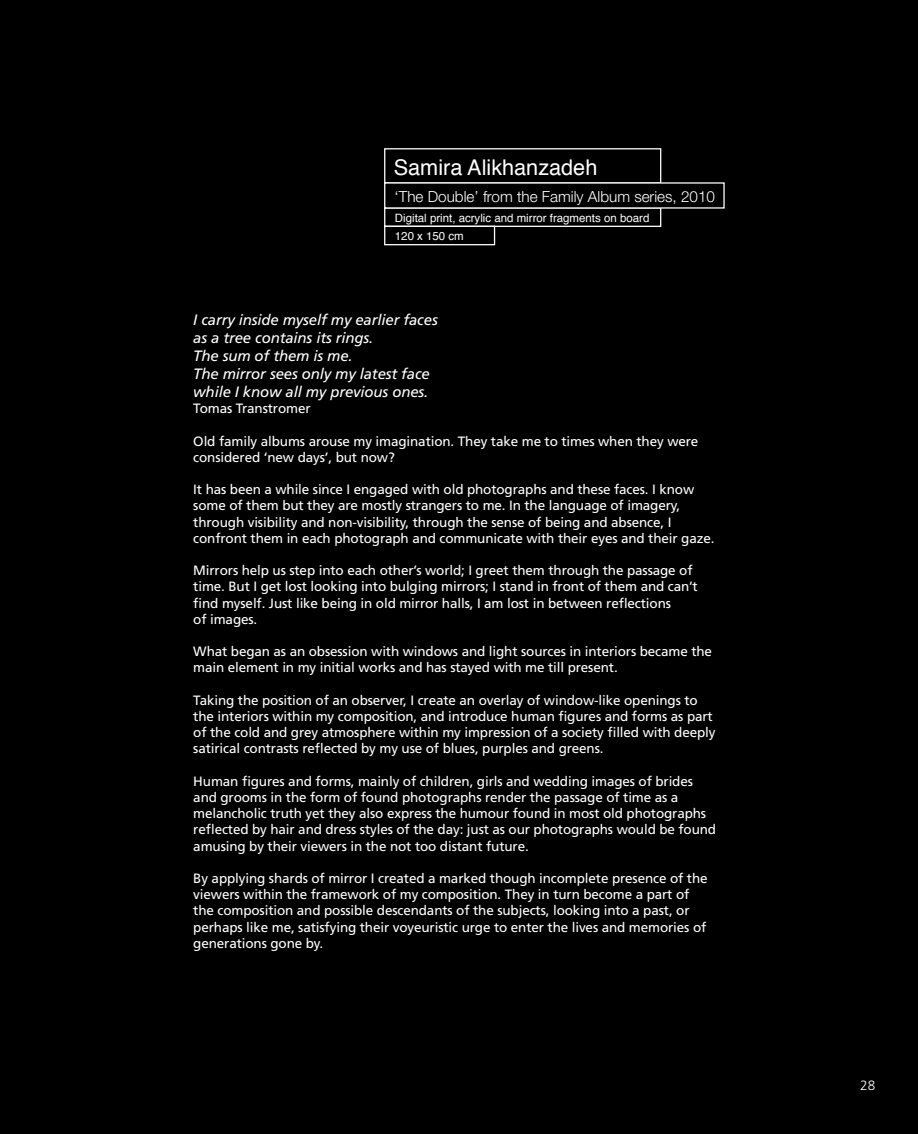
<style>
.page{position:relative;width:918px;height:1134px;background:#000}
.page>*{position:absolute;margin:0;border:0;box-sizing:border-box;transform-origin:0 0}
.t1{font:21.6px "Helvetica";color:#fff}
.t2{font:300 15.3px "Helvetica Neue";color:#fff}
.t3{font:italic 15px/18px "Frutiger LT Std";letter-spacing:-.01em;color:#fff}
.t4{font:13.5px/16.2px "Frutiger LT Std";letter-spacing:-.01em;color:#fff}
.t5{font:300 13.5px "Frutiger";color:#fff}
.t6{font:11.55px/18.9px "Helvetica";color:#fff}
</style>
<div class="page">
<div style="left:384px;top:148px;width:277px;height:36px;border:1px solid #fff"></div>
<div style="left:384px;top:207px;width:277px;height:20px;border:1px solid #fff"></div>
<div style="left:384px;top:226px;width:111px;height:19px;border:1px solid #fff"></div>
<div style="left:384px;top:182px;width:341px;height:27px;border:1px solid #fff"></div>
<h1 class="t1" style="left:394px;top:153px;width:205px">Samira Alikhanzadeh</h1>
<p class="t6" style="left:395px;top:209px;width:256px">Digital print, acrylic and mirror fragments on board<br>120 x 150 cm</p>
<p class="t2" style="left:395px;top:187px;width:322px">‘The Double’ from the Family Album series, 2010</p>
<p class="t3" style="left:193px;top:311px;width:246px">I carry inside myself my earlier faces as a tree contains its rings.<br>The sum of them is me.<br>The mirror sees only my latest face while I know all my previous ones.</p>
<p class="t4" style="left:193px;top:401px;width:119px">Tomas Transtromer</p>
<p class="t4" style="left:193px;top:433px;width:507px">Old family albums arouse my imagination. They take me to times when they were considered ‘new days’, but now?</p>
<p class="t4" style="left:193px;top:482px;width:523px">It has been a while since I engaged with old photographs and these faces. I know some of them but they are mostly strangers to me. In the language of imagery, through visibility and non-visibility, through the sense of being and absence, I confront them in each photograph and communicate with their eyes and their gaze.</p>
<p class="t4" style="left:193px;top:563px;width:506px">Mirrors help us step into each other’s world; I greet them through the passage of time. But I get lost looking into bulging mirrors; I stand in front of them and can’t find myself. Just like being in old mirror halls, I am lost in between reflections<br>of images.</p>
<p class="t4" style="left:193px;top:644px;width:520px">What began as an obsession with windows and light sources in interiors became the main element in my initial works and has stayed with me till present.</p>
<p class="t4" style="left:193px;top:692px;width:524px">Taking the position of an observer, I create an overlay of window-like openings to the interiors within my composition, and introduce human figures and forms as part of the cold and grey atmosphere within my impression of a society filled with deeply satirical contrasts reflected by my use of blues, purples and greens.</p>
<p class="t4" style="left:193px;top:773px;width:524px">Human figures and forms, mainly of children, girls and wedding images of brides and grooms in the form of found photographs render the passage of time as a melancholic truth yet they also express the humour found in most old photographs reflected by hair and dress styles of the day: just as our photographs would be found amusing by their viewers in the not too distant future.</p>
<p class="t4" style="left:193px;top:870px;width:516px">By applying shards of mirror I created a marked though incomplete presence of the viewers within the framework of my composition. They in turn become a part of the composition and possible descendants of the subjects, looking into a past, or perhaps like me, satisfying their voyeuristic urge to enter the lives and memories of generations gone by.</p>
<p class="t5" style="left:860px;top:1078px;width:17px">28</p>
</div>
